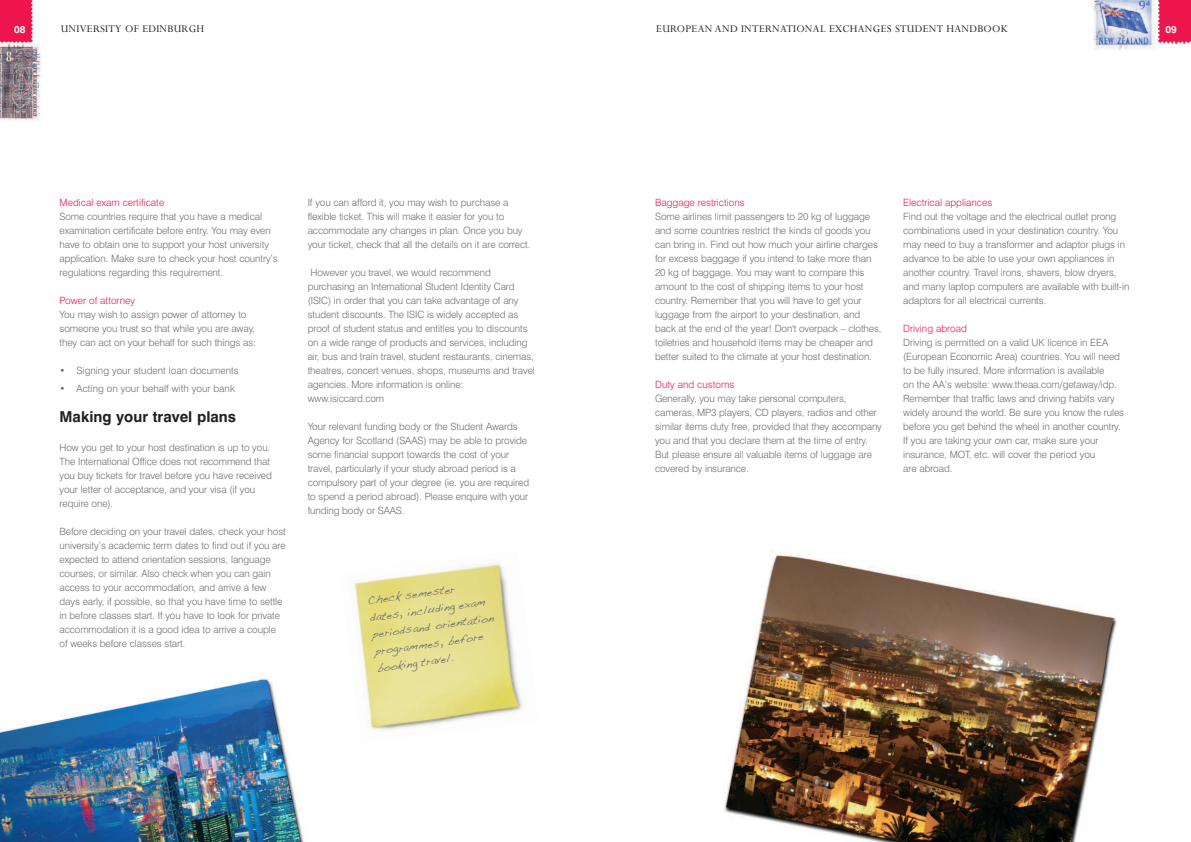
<style>
.page{position:relative;width:1191px;height:842px;background:#fff}
.page>*{position:absolute;margin:0;border:0;box-sizing:border-box;transform-origin:0 0}
.t1{font:700 15px "Swiss 721 BT";color:#231f20}
.t2{font:11.5px "Perpetua";letter-spacing:.025em;color:#231f20}
.t3{font:11px/17px "Handwriting Dakota";color:#6c6d70}
.t4{font:300 10px/14px "Swiss 721 BT";letter-spacing:-.01em;color:#6c6d70}
.t5{font:300 10px "Swiss 721 BT";color:#ed154e}
.t6{font:700 10px "Swiss 721 BT";color:#fff}
</style>
<div class="page">
<img style="left:724px;top:551px;width:393px;height:291px">
<img style="left:0;top:0;width:32px;height:44px">
<img style="left:1158px;top:0;width:33px;height:44px">
<img style="left:0;top:44px;width:41px;height:77px">
<img style="left:1091px;top:0;width:66px;height:50px">
<img style="left:0;top:677px;width:304px;height:165px">
<img style="left:354px;top:562px;width:169px;height:168px">
<p class="t6" style="left:14px;top:26px;width:13px">08</p>
<p class="t2" style="left:61px;top:25px;width:145px">UNIVERSITY OF EDINBURGH</p>
<p class="t2" style="left:656px;top:25px;width:353px">EUROPEAN AND INTERNATIONAL EXCHANGES STUDENT HANDBOOK</p>
<p class="t6" style="left:1165px;top:26px;width:13px">09</p>
<p class="t5" style="left:60px;top:198px;width:106px">Medical exam certificate</p>
<p class="t4" style="left:60px;top:210px;width:220px">Some countries require that you have a medical examination certificate before entry. You may even have to obtain one to support your host university application. Make sure to check your host country’s regulations regarding this requirement.</p>
<p class="t5" style="left:60px;top:297px;width:77px">Power of attorney</p>
<p class="t4" style="left:60px;top:308px;width:198px">You may wish to assign power of attorney to someone you trust so that while you are away, they can act on your behalf for such things as:</p>
<p class="t4" style="left:60px;top:364px;width:181px">• Signing your student loan documents</p>
<p class="t4" style="left:60px;top:383px;width:177px">• Acting on your behalf with your bank</p>
<h1 class="t1" style="left:60px;top:412px;width:178px">Making your travel plans</h1>
<p class="t4" style="left:60px;top:441px;width:214px">How you get to your host destination is up to you.<br>The International Office does not recommend that you buy tickets for travel before you have received your letter of acceptance, and your visa (if you require one).</p>
<p class="t4" style="left:60px;top:525px;width:228px">Before deciding on your travel dates, check your host university’s academic term dates to find out if you are expected to attend orientation sessions, language courses, or similar. Also check when you can gain access to your accommodation, and arrive a few days early, if possible, so that you have time to settle in before classes start. If you have to look for private accommodation it is a good idea to arrive a couple of weeks before classes start.</p>
<p class="t4" style="left:308px;top:196px;width:224px">If you can afford it, you may wish to purchase a flexible ticket. This will make it easier for you to accommodate any changes in plan. Once you buy your ticket, check that all the details on it are correct.</p>
<p class="t4" style="left:308px;top:266px;width:229px">However you travel, we would recommend purchasing an International Student Identity Card (ISIC) in order that you can take advantage of any student discounts. The ISIC is widely accepted as proof of student status and entitles you to discounts on a wide range of products and services, including air, bus and train travel, student restaurants, cinemas, theatres, concert venues, shops, museums and travel agencies. More information is online: www.isiccard.com</p>
<p class="t4" style="left:308px;top:420px;width:223px">Your relevant funding body or the Student Awards Agency for Scotland (SAAS) may be able to provide some financial support towards the cost of your travel, particularly if your study abroad period is a compulsory part of your degree (ie. you are required to spend a period abroad). Please enquire with your funding body or SAAS.</p>
<p class="t3" style="left:366px;top:592px;width:124px;rotate:-8deg">Check semester dates, including exam periodsand orientation programmes, before booking travel.</p>
<p class="t5" style="left:655px;top:198px;width:91px">Baggage restrictions</p>
<p class="t4" style="left:655px;top:210px;width:228px">Some airlines limit passengers to 20 kg of luggage and some countries restrict the kinds of goods you can bring in. Find out how much your airline charges for excess baggage if you intend to take more than 20 kg of baggage. You may want to compare this amount to the cost of shipping items to your host country. Remember that you will have to get your luggage from the airport to your destination, and back at the end of the year! Don't overpack – clothes, toiletries and household items may be cheaper and better suited to the climate at your host destination.</p>
<p class="t5" style="left:655px;top:381px;width:81px">Duty and customs</p>
<p class="t4" style="left:655px;top:392px;width:228px">Generally, you may take personal computers, cameras, MP3 players, CD players, radios and other similar items duty free, provided that they accompany you and that you declare them at the time of entry.<br>But please ensure all valuable items of luggage are covered by insurance.</p>
<p class="t5" style="left:903px;top:198px;width:91px">Electrical appliances</p>
<p class="t4" style="left:903px;top:210px;width:228px">Find out the voltage and the electrical outlet prong combinations used in your destination country. You may need to buy a transformer and adaptor plugs in advance to be able to use your own appliances in another country. Travel irons, shavers, blow dryers, and many laptop computers are available with built-in adaptors for all electrical currents.</p>
<p class="t5" style="left:903px;top:325px;width:65px">Driving abroad</p>
<p class="t4" style="left:903px;top:336px;width:222px">Driving is permitted on a valid UK licence in EEA (European Economic Area) countries. You will need to be fully insured. More information is available<br>on the AA’s website: www.theaa.com/getaway/idp.<br>Remember that traffic laws and driving habits vary widely around the world. Be sure you know the rules before you get behind the wheel in another country.<br>If you are taking your own car, make sure your insurance, MOT, etc. will cover the period you<br>are abroad.</p>
</div>
